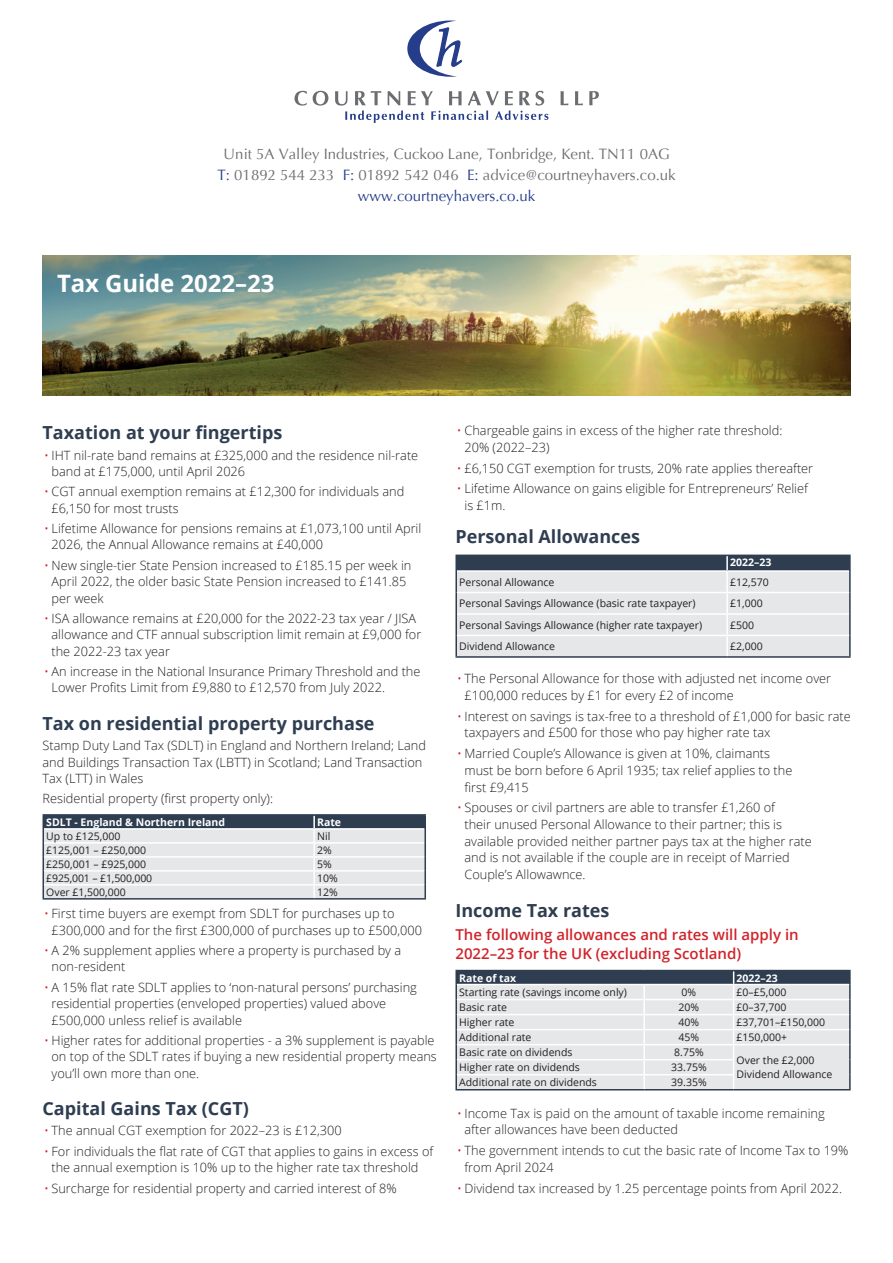
<style>
.page{position:relative;width:893px;height:1263px;background:#fff}
.page>*{position:absolute;margin:0;border:0;box-sizing:border-box;transform-origin:0 0}
.t1{font:700 24px "Open Sans";letter-spacing:-.005em;color:#fff}
.t2{font:700 18px "Open Sans";color:#2e3d50}
.t3{font:15px/21px "Optima";color:#6c6d70;text-align:center}
.t4{font:600 15px/18.9px "Open Sans";color:#d1232a}
.t5{font:300 12.75px/16.4px "Open Sans";color:#231f20}
.t6{font:10.5px/13.5px "Open Sans";color:#231f20}
.t7{font:700 10.5px "Open Sans";color:#fff}
.s1{color:#253d8b}
.s2{color:#d1232a}
</style>
<div class="page">
<img style="left:43px;top:255px;width:807px;height:140px">
<hr style="left:43px;top:814px;width:271px;height:2px;background:#2e3d50">
<hr style="left:314px;top:814px;width:112px;height:2px;background:#2e3d50">
<svg style="left:43px;top:815px;width:383px;height:83px;background:#cacdd1"></svg>
<hr style="left:43px;top:898px;width:271px;height:1px;background:#2e3d50">
<hr style="left:314px;top:898px;width:112px;height:1px;background:#2e3d50">
<svg style="left:455px;top:555px;width:396px;height:101px;background:#cbced3"></svg>
<hr style="left:455px;top:571px;width:2px;height:21px;background:#2e3d50">
<hr style="left:849px;top:571px;width:2px;height:21px;background:#2e3d50">
<hr style="left:455px;top:592px;width:2px;height:22px;background:#2e3d50">
<hr style="left:849px;top:592px;width:2px;height:22px;background:#2e3d50">
<hr style="left:455px;top:614px;width:2px;height:21px;background:#2e3d50">
<hr style="left:849px;top:614px;width:2px;height:21px;background:#2e3d50">
<hr style="left:455px;top:635px;width:2px;height:21px;background:#2e3d50">
<hr style="left:849px;top:635px;width:2px;height:21px;background:#2e3d50">
<hr style="left:455px;top:656px;width:272px;height:2px;background:#2e3d50">
<hr style="left:727px;top:656px;width:124px;height:2px;background:#2e3d50">
<svg style="left:455px;top:970px;width:396px;height:120px;background:#d0d3d7"></svg>
<hr style="left:455px;top:1089px;width:189px;height:1px;background:#2e3d50">
<hr style="left:644px;top:1089px;width:90px;height:1px;background:#2e3d50">
<svg style="left:294px;top:91px;width:13px;height:15px"></svg>
<svg style="left:313px;top:91px;width:15px;height:15px"></svg>
<svg style="left:561px;top:91px;width:7px;height:14px"></svg>
<svg style="left:575px;top:91px;width:8px;height:14px"></svg>
<svg style="left:589px;top:91px;width:10px;height:14px"></svg>
<svg style="left:335px;top:91px;width:213px;height:32px"></svg>
<svg style="left:407px;top:21px;width:56px;height:56px"></svg>
<p class="t3" style="left:218px;top:143px;width:460px">Unit 5A Valley Industries, Cuckoo Lane, Tonbridge, Kent. TN11 0AG<br><span class="s1">T:</span> 01892 544 233 <span class="s1">F:</span> 01892 542 046 <span class="s1">E:</span> advice@courtneyhavers.co.uk <span class="s1">www.courtneyhavers.co.uk</span></p>
<h1 class="t1" style="left:57px;top:266px;width:219px">Tax Guide 2022–23</h1>
<h2 class="t2" style="left:43px;top:420px;width:241px">Taxation at your fingertips</h2>
<p class="t5" style="left:52px;top:446px;width:368px;text-indent:-7px"><span class="s2">•</span> IHT nil-rate band remains at £325,000 and the residence nil-rate band at £175,000, until April 2026</p>
<p class="t5" style="left:52px;top:483px;width:354px;text-indent:-7px"><span class="s2">•</span> CGT annual exemption remains at £12,300 for individuals and £6,150 for most trusts</p>
<p class="t5" style="left:52px;top:520px;width:371px;text-indent:-7px"><span class="s2">•</span> Lifetime Allowance for pensions remains at £1,073,100 until April<br>2026, the Annual Allowance remains at £40,000</p>
<p class="t5" style="left:52px;top:557px;width:361px;text-indent:-7px"><span class="s2">•</span> New single-tier State Pension increased to £185.15 per week in<br>April 2022, the older basic State Pension increased to £141.85 per week</p>
<p class="t5" style="left:52px;top:610px;width:371px;text-indent:-7px"><span class="s2">•</span> ISA allowance remains at £20,000 for the 2022-23 tax year / JISA allowance and CTF annual subscription limit remain at £9,000 for the 2022-23 tax year</p>
<p class="t5" style="left:52px;top:663px;width:370px;text-indent:-7px"><span class="s2">•</span> An increase in the National Insurance Primary Threshold and the<br>Lower Profits Limit from £9,880 to £12,570 from July 2022.</p>
<h2 class="t2" style="left:43px;top:710px;width:334px">Tax on residential property purchase</h2>
<p class="t5" style="left:43px;top:737px;width:385px">Stamp Duty Land Tax (SDLT) in England and Northern Ireland; Land and Buildings Transaction Tax (LBTT) in Scotland; Land Transaction<br>Tax (LTT) in Wales</p>
<p class="t5" style="left:43px;top:790px;width:232px">Residential property (first property only):</p>
<p class="t7" style="left:46px;top:815px;width:180px">SDLT - England &amp; Northern Ireland</p>
<p class="t7" style="left:317px;top:815px;width:26px">Rate</p>
<p class="t6" style="left:46px;top:829px;width:76px">Up to £125,000</p>
<p class="t6" style="left:317px;top:829px;width:15px">Nil</p>
<p class="t6" style="left:46px;top:843px;width:101px">£125,001 – £250,000</p>
<p class="t6" style="left:317px;top:843px;width:16px">2%</p>
<p class="t6" style="left:46px;top:857px;width:101px">£250,001 – £925,000</p>
<p class="t6" style="left:317px;top:857px;width:16px">5%</p>
<p class="t6" style="left:46px;top:871px;width:107px">£925,001 – £1,500,000</p>
<p class="t6" style="left:317px;top:871px;width:22px">10%</p>
<p class="t6" style="left:46px;top:885px;width:81px">Over £1,500,000</p>
<p class="t6" style="left:317px;top:885px;width:22px">12%</p>
<p class="t5" style="left:52px;top:905px;width:372px;text-indent:-7px"><span class="s2">•</span> First time buyers are exempt from SDLT for purchases up to £300,000 and for the first £300,000 of purchases up to £500,000</p>
<p class="t5" style="left:52px;top:942px;width:351px;text-indent:-7px"><span class="s2">•</span> A 2% supplement applies where a property is purchased by a non-resident</p>
<p class="t5" style="left:52px;top:979px;width:367px;text-indent:-7px"><span class="s2">•</span> A 15% flat rate SDLT applies to ‘non-natural persons’ purchasing residential properties (enveloped properties) valued above £500,000 unless relief is available</p>
<p class="t5" style="left:52px;top:1032px;width:387px;text-indent:-7px"><span class="s2">•</span> Higher rates for additional properties - a 3% supplement is payable on top of the SDLT rates if buying a new residential property means you’ll own more than one.</p>
<h2 class="t2" style="left:43px;top:1096px;width:208px">Capital Gains Tax (CGT)</h2>
<p class="t5" style="left:44px;top:1122px;width:299px"><span class="s2">•</span> The annual CGT exemption for 2022–23 is £12,300</p>
<p class="t5" style="left:44px;top:1143px;width:391px;text-align:center"><span class="s2">•</span> For individuals the flat rate of CGT that applies to gains in excess of the annual exemption is 10% up to the higher rate tax threshold</p>
<p class="t5" style="left:44px;top:1180px;width:354px"><span class="s2">•</span> Surcharge for residential property and carried interest of 8%</p>
<p class="t5" style="left:464px;top:422px;width:319px;text-indent:-7px"><span class="s2">•</span> Chargeable gains in excess of the higher rate threshold:<br>20% (2022–23)</p>
<p class="t5" style="left:457px;top:459px;width:358px"><span class="s2">•</span> £6,150 CGT exemption for trusts, 20% rate applies thereafter</p>
<p class="t5" style="left:464px;top:480px;width:345px;text-indent:-7px"><span class="s2">•</span> Lifetime Allowance on gains eligible for Entrepreneurs’ Relief is £1m.</p>
<h2 class="t2" style="left:455px;top:524px;width:186px">Personal Allowances</h2>
<p class="t7" style="left:730px;top:555px;width:43px">2022–23</p>
<p class="t6" style="left:459px;top:575px;width:97px">Personal Allowance</p>
<p class="t6" style="left:730px;top:575px;width:40px">£12,570</p>
<p class="t6" style="left:459px;top:596px;width:238px">Personal Savings Allowance (basic rate taxpayer)</p>
<p class="t6" style="left:730px;top:596px;width:34px">£1,000</p>
<p class="t6" style="left:459px;top:618px;width:245px">Personal Savings Allowance (higher rate taxpayer)</p>
<p class="t6" style="left:730px;top:618px;width:26px">£500</p>
<p class="t6" style="left:459px;top:639px;width:97px">Dividend Allowance</p>
<p class="t6" style="left:730px;top:639px;width:34px">£2,000</p>
<p class="t5" style="left:464px;top:670px;width:368px;text-indent:-7px"><span class="s2">•</span> The Personal Allowance for those with adjusted net income over £100,000 reduces by £1 for every £2 of income</p>
<p class="t5" style="left:464px;top:707px;width:388px;text-indent:-7px"><span class="s2">•</span> Interest on savings is tax-free to a threshold of £1,000 for basic rate taxpayers and £500 for those who pay higher rate tax</p>
<p class="t5" style="left:464px;top:745px;width:329px;text-indent:-7px"><span class="s2">•</span> Married Couple’s Allowance is given at 10%, claimants must be born before 6 April 1935; tax relief applies to the first £9,415</p>
<p class="t5" style="left:464px;top:799px;width:349px;text-indent:-7px"><span class="s2">•</span> Spouses or civil partners are able to transfer £1,260 of<br>their unused Personal Allowance to their partner; this is available provided neither partner pays tax at the higher rate and is not available if the couple are in receipt of Married Couple’s Allowawnce.</p>
<h2 class="t2" style="left:455px;top:897px;width:155px">Income Tax rates</h2>
<p class="t4" style="left:455px;top:924px;width:345px">The following allowances and rates will apply in<br>2022–23 for the UK (excluding Scotland)</p>
<p class="t7" style="left:459px;top:970px;width:59px">Rate of tax</p>
<p class="t7" style="left:737px;top:970px;width:43px">2022–23</p>
<p class="t6" style="left:459px;top:985px;width:169px">Starting rate (savings income only)</p>
<p class="t6" style="left:682px;top:985px;width:16px">0%</p>
<p class="t6" style="left:737px;top:985px;width:51px">£0–£5,000</p>
<p class="t6" style="left:459px;top:1000px;width:49px">Basic rate</p>
<p class="t6" style="left:679px;top:1000px;width:22px">20%</p>
<p class="t6" style="left:737px;top:1000px;width:51px">£0–37,700</p>
<p class="t6" style="left:459px;top:1015px;width:57px">Higher rate</p>
<p class="t6" style="left:679px;top:1015px;width:22px">40%</p>
<p class="t6" style="left:737px;top:1015px;width:90px">£37,701–£150,000</p>
<p class="t6" style="left:459px;top:1030px;width:74px">Additional rate</p>
<p class="t6" style="left:679px;top:1030px;width:22px">45%</p>
<p class="t6" style="left:737px;top:1030px;width:52px">£150,000+</p>
<p class="t6" style="left:459px;top:1045px;width:115px">Basic rate on dividends</p>
<p class="t6" style="left:674px;top:1045px;width:31px">8.75%</p>
<p class="t6" style="left:737px;top:1054px;width:97px">Over the £2,000<br>Dividend Allowance</p>
<p class="t6" style="left:459px;top:1060px;width:122px">Higher rate on dividends</p>
<p class="t6" style="left:671px;top:1060px;width:37px">33.75%</p>
<p class="t6" style="left:459px;top:1075px;width:139px">Additional rate on dividends</p>
<p class="t6" style="left:671px;top:1075px;width:37px">39.35%</p>
<p class="t5" style="left:464px;top:1104px;width:362px;text-indent:-7px"><span class="s2">•</span> Income Tax is paid on the amount of taxable income remaining after allowances have been deducted</p>
<p class="t5" style="left:464px;top:1142px;width:386px;text-indent:-7px"><span class="s2">•</span> The government intends to cut the basic rate of Income Tax to 19% from April 2024</p>
<p class="t5" style="left:457px;top:1180px;width:387px"><span class="s2">•</span> Dividend tax increased by 1.25 percentage points from April 2022.</p>
</div>
